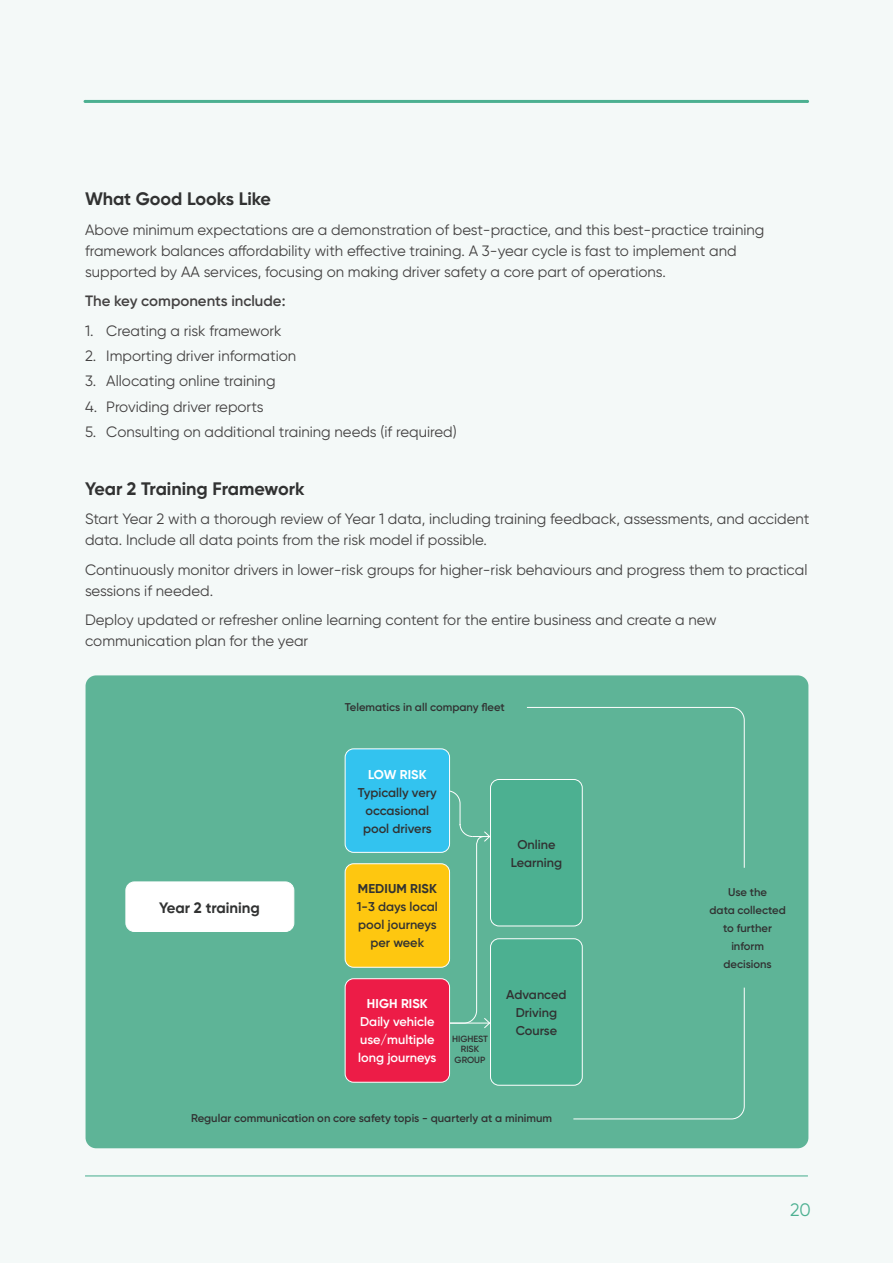
<style>
.page{position:relative;width:893px;height:1263px;background:#f4f9f8}
.page>*{position:absolute;margin:0;border:0;box-sizing:border-box;transform-origin:0 0}
.SUB2{font:700 18px "Gilroy";color:#313232}
.t1{font:18px "Gilroy";color:#4cb091}
.Body{font:15px/21px "Gilroy";color:#434141}
.SUB_1{font:15px/21px "Gilroy";color:#434141}
.Body-2{font:600 15px "Gilroy";color:#434141}
.SUB2-2{font:700 15px "Gilroy";color:#313232}
.Body_Bold{font:600 12.75px/18px "Gilroy";color:#313232;text-align:center}
.Body_Bold-2{font:600 12.75px/18px "Gilroy";color:#fff;text-align:center}
.Body_Bold-3{font:600 11.25px/18px "Gilroy";color:#313232;text-align:center}
.Body_Bold-4{font:600 9px/10.5px "Gilroy";color:#313232;text-align:center}
.s1{font-weight:700;color:#fff}
.s2{font-weight:700}
</style>
<div class="page">
<hr style="left:85px;top:100px;width:723px;height:3px;background:#4cb091">
<hr style="left:85px;top:1175px;width:723px;height:1px;background:#4cb091">
<div style="left:86px;top:675px;width:722px;height:473px;background:#5eb497;border-radius:11px"></div>
<div style="left:126px;top:882px;width:168px;height:49px;background:#fff;border-radius:9px"></div>
<div style="left:126px;top:881px;width:168px;height:51px;border:1px solid #fff;border-radius:9px"></div>
<div style="left:345px;top:864px;width:105px;height:103px;background:#fec710;border-radius:9px"></div>
<div style="left:345px;top:863px;width:105px;height:105px;border:1px solid #fff;border-radius:9px"></div>
<div style="left:345px;top:979px;width:105px;height:103px;background:#ed1c47;border-radius:9px"></div>
<div style="left:345px;top:978px;width:105px;height:104px;border:1px solid #fff;border-radius:9px"></div>
<div style="left:490px;top:779px;width:92px;height:147px;background:#4cb091;border-radius:9px"></div>
<div style="left:490px;top:779px;width:93px;height:147px;border:1px solid #fff;border-radius:9px"></div>
<div style="left:490px;top:939px;width:92px;height:146px;background:#4cb091;border-radius:9px"></div>
<div style="left:490px;top:938px;width:93px;height:147px;border:1px solid #fff;border-radius:9px"></div>
<svg style="left:526px;top:707px;width:219px;height:161px"></svg>
<svg style="left:573px;top:987px;width:172px;height:133px"></svg>
<div style="left:345px;top:749px;width:105px;height:103px;background:#33c3ef;border-radius:9px"></div>
<div style="left:345px;top:748px;width:105px;height:105px;border:1px solid #fff;border-radius:9px"></div>
<svg style="left:442px;top:790px;width:49px;height:239px"></svg>
<p class="SUB2" style="left:85px;top:188px;width:188px">What Good Looks Like</p>
<p class="Body" style="left:85px;top:219px;width:681px">Above minimum expectations are a demonstration of best-practice, and this best-practice training framework balances affordability with effective training. A 3-year cycle is fast to implement and supported by AA services, focusing on making driver safety a core part of operations.</p>
<p class="Body-2" style="left:85px;top:292px;width:202px">The key components include:</p>
<p class="Body" style="left:85px;top:320px;width:198px">1. Creating a risk framework</p>
<p class="Body" style="left:85px;top:345px;width:213px">2. Importing driver information</p>
<p class="Body" style="left:85px;top:370px;width:192px">3. Allocating online training</p>
<p class="Body" style="left:85px;top:396px;width:180px">4. Providing driver reports</p>
<p class="Body" style="left:85px;top:421px;width:373px">5. Consulting on additional training needs (if required)</p>
<p class="SUB2" style="left:85px;top:477px;width:221px">Year 2 Training Framework</p>
<p class="SUB_1" style="left:85px;top:508px;width:726px">Start Year 2 with a thorough review of Year 1 data, including training feedback, assessments, and accident data. Include all data points from the risk model if possible.</p>
<p class="SUB_1" style="left:85px;top:559px;width:724px">Continuously monitor drivers in lower-risk groups for higher-risk behaviours and progress them to practical sessions if needed.</p>
<p class="SUB_1" style="left:85px;top:609px;width:633px">Deploy updated or refresher online learning content for the entire business and create a new communication plan for the year</p>
<p class="Body_Bold-3" style="left:345px;top:698px;width:162px">Telematics in all company fleet</p>
<p class="SUB2-2" style="left:159px;top:898px;width:102px">Year 2 training</p>
<p class="Body_Bold" style="left:358px;top:765px;width:81px"><span class="s1">LOW RISK<br></span>Typically very occasional pool drivers</p>
<p class="Body_Bold" style="left:357px;top:880px;width:83px"><span class="s2">MEDIUM RISK<br></span>1-3 days local pool journeys per week</p>
<p class="Body_Bold-2" style="left:358px;top:995px;width:80px"><span class="s2">HIGH RISK<br></span>Daily vehicle use/multiple long journeys</p>
<p class="Body_Bold-4" style="left:452px;top:1033px;width:38px">HIGHEST<br>RISK<br>GROUP</p>
<p class="Body_Bold" style="left:511px;top:835px;width:53px">Online<br>Learning</p>
<p class="Body_Bold" style="left:506px;top:985px;width:62px">Advanced<br>Driving<br>Course</p>
<p class="Body_Bold-3" style="left:191px;top:1109px;width:362px">Regular communication on core safety topis - quarterly at a minimum</p>
<p class="Body_Bold-3" style="left:709px;top:883px;width:78px">Use the<br>data collected to further inform decisions</p>
<p class="t1" style="left:790px;top:1199px;width:22px">20</p>
</div>
